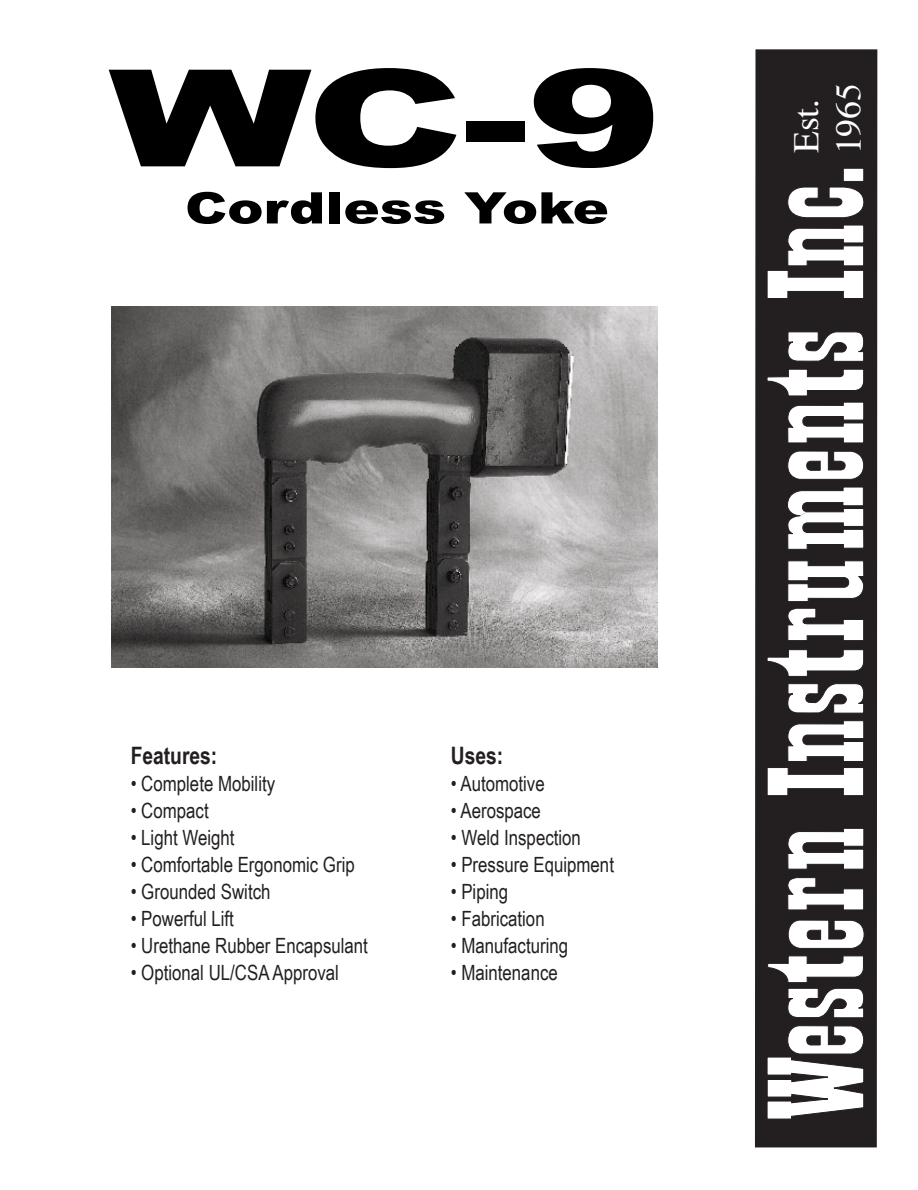
<style>
.page{position:relative;width:918px;height:1190px;background:#fff}
.page>*{position:absolute;margin:0;border:0;box-sizing:border-box;transform-origin:0 0}
.t1{font:900 135px "Arial";color:#000;scale:1.5 1}
.t2{font:900 43.5px "Arial";color:#000;scale:1.25 1}
.t3{font:36px/42.6px "Times";color:#fff}
.t4{font:700 24px "Arial Narrow";color:#231f20}
.t5{font:21px "Arial Narrow";color:#231f20}
</style>
<div class="page">
<img style="left:111px;top:306px;width:546px;height:362px">
<div style="left:755px;top:49px;width:123px;height:1099px;background:#231f20"></div>
<svg style="left:767px;top:1025px;width:97px;height:94px"></svg>
<svg style="left:767px;top:919px;width:97px;height:99px"></svg>
<svg style="left:787px;top:877px;width:77px;height:33px"></svg>
<svg style="left:787px;top:828px;width:77px;height:41px"></svg>
<svg style="left:788px;top:682px;width:76px;height:31px"></svg>
<svg style="left:767px;top:649px;width:97px;height:27px"></svg>
<svg style="left:787px;top:608px;width:77px;height:33px"></svg>
<svg style="left:788px;top:330px;width:76px;height:32px"></svg>
<svg style="left:767px;top:369px;width:97px;height:27px"></svg>
<svg style="left:787px;top:560px;width:77px;height:42px"></svg>
<svg style="left:787px;top:402px;width:77px;height:78px"></svg>
<svg style="left:767px;top:720px;width:97px;height:76px"></svg>
<svg style="left:767px;top:225px;width:97px;height:74px"></svg>
<svg style="left:787px;top:486px;width:77px;height:63px"></svg>
<svg style="left:787px;top:186px;width:77px;height:32px"></svg>
<div style="left:843px;top:168px;width:21px;height:13px;background:#fff"></div>
<div style="left:843px;top:168px;width:21px;height:14px;border:1px solid #231f20"></div>
<h1 class="t1" style="left:109px;top:43px;width:370px">WC-9</h1>
<h2 class="t2" style="left:185px;top:184px;width:341px">Cordless Yoke</h2>
<h3 class="t3" style="left:782px;top:154px;width:73px;rotate:-90deg">Est.<br>1965</h3>
<p class="t4" style="left:131px;top:741px;width:88px">Features:</p>
<p class="t5" style="left:131px;top:771px;width:146px">• Complete Mobility</p>
<p class="t5" style="left:131px;top:798px;width:80px">• Compact</p>
<p class="t5" style="left:131px;top:825px;width:105px">• Light Weight</p>
<p class="t5" style="left:131px;top:852px;width:226px">• Comfortable Ergonomic Grip</p>
<p class="t5" style="left:131px;top:879px;width:141px">• Grounded Switch</p>
<p class="t5" style="left:131px;top:906px;width:105px">• Powerful Lift</p>
<p class="t5" style="left:131px;top:933px;width:239px">• Urethane Rubber Encapsulant</p>
<p class="t5" style="left:131px;top:960px;width:210px">• Optional UL/CSA Approval</p>
<p class="t4" style="left:451px;top:741px;width:54px">Uses:</p>
<p class="t5" style="left:451px;top:771px;width:95px">• Automotive</p>
<p class="t5" style="left:451px;top:798px;width:92px">• Aerospace</p>
<p class="t5" style="left:451px;top:825px;width:132px">• Weld Inspection</p>
<p class="t5" style="left:451px;top:852px;width:165px">• Pressure Equipment</p>
<p class="t5" style="left:451px;top:879px;width:59px">• Piping</p>
<p class="t5" style="left:451px;top:906px;width:95px">• Fabrication</p>
<p class="t5" style="left:451px;top:933px;width:119px">• Manufacturing</p>
<p class="t5" style="left:451px;top:960px;width:109px">• Maintenance</p>
</div>
